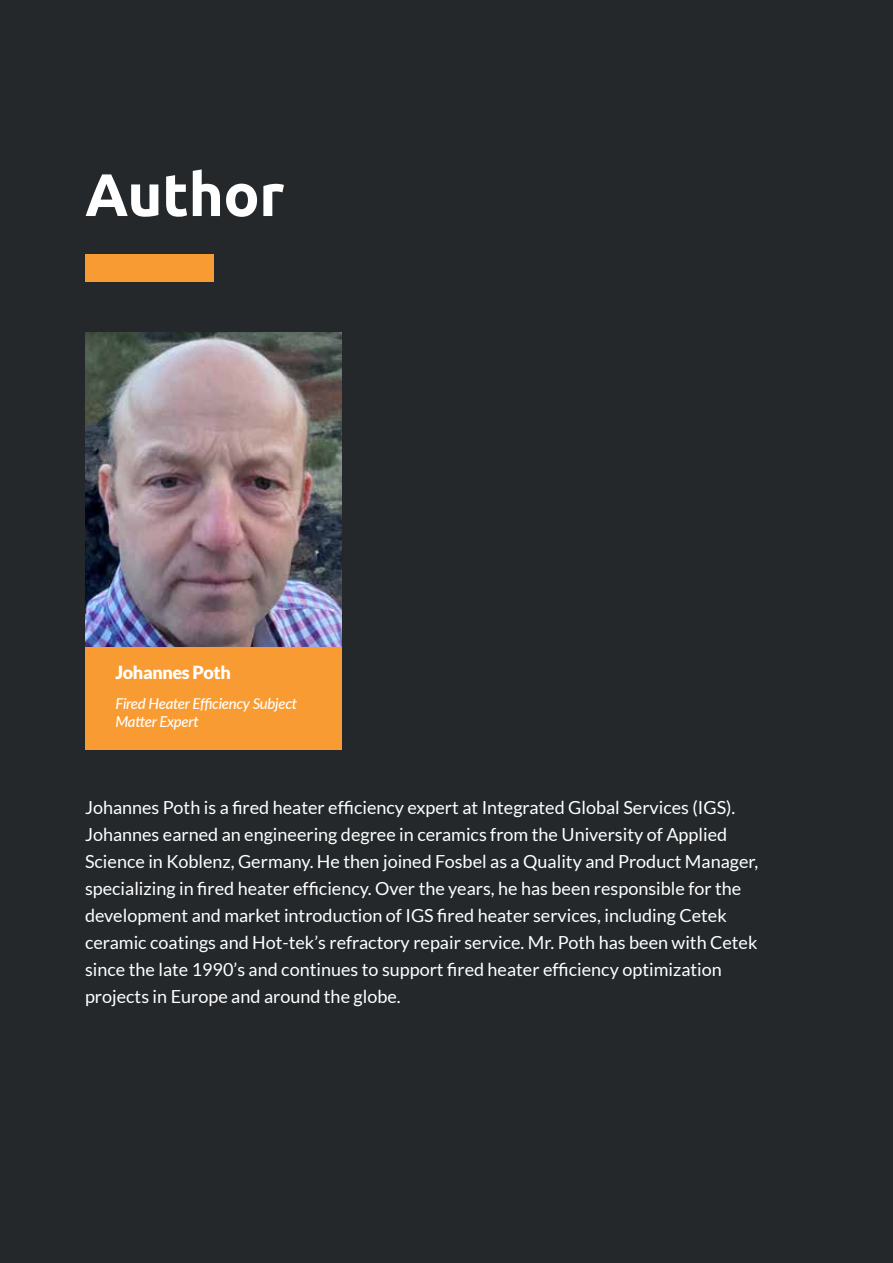
<style>
.page{position:relative;width:893px;height:1263px;background:#24282b}
.page>*{position:absolute;margin:0;border:0;box-sizing:border-box;transform-origin:0 0}
.t1{font:700 60px "Ubuntu";letter-spacing:-.01em;color:#fff}
.t2{font:18px/27px "Lato";color:#fff}
.t3{font:900 18px "Lato";letter-spacing:-.02em;color:#fff}
.t4{font:italic 500 15px/18px "Lato";letter-spacing:-.02em;color:#fff}
</style>
<div class="page">
<div style="left:85px;top:254px;width:128px;height:27px;background:#f99b33"></div>
<img style="left:85px;top:333px;width:257px;height:314px">
<div style="left:85px;top:647px;width:257px;height:103px;background:#f99b33"></div>
<h1 class="t1" style="left:85px;top:169px;width:201px">Author</h1>
<p class="t3" style="left:116px;top:663px;width:117px">Johannes Poth</p>
<p class="t4" style="left:116px;top:694px;width:183px">Fired Heater Efficiency Subject<br>Matter Expert</p>
<p class="t2" style="left:85px;top:794px;width:675px">Johannes Poth is a fired heater efficiency expert at Integrated Global Services (IGS).<br>Johannes earned an engineering degree in ceramics from the University of Applied Science in Koblenz, Germany. He then joined Fosbel as a Quality and Product Manager, specializing in fired heater efficiency. Over the years, he has been responsible for the development and market introduction of IGS fired heater services, including Cetek ceramic coatings and Hot-tek’s refractory repair service. Mr. Poth has been with Cetek since the late 1990’s and continues to support fired heater efficiency optimization projects in Europe and around the globe.</p>
</div>
